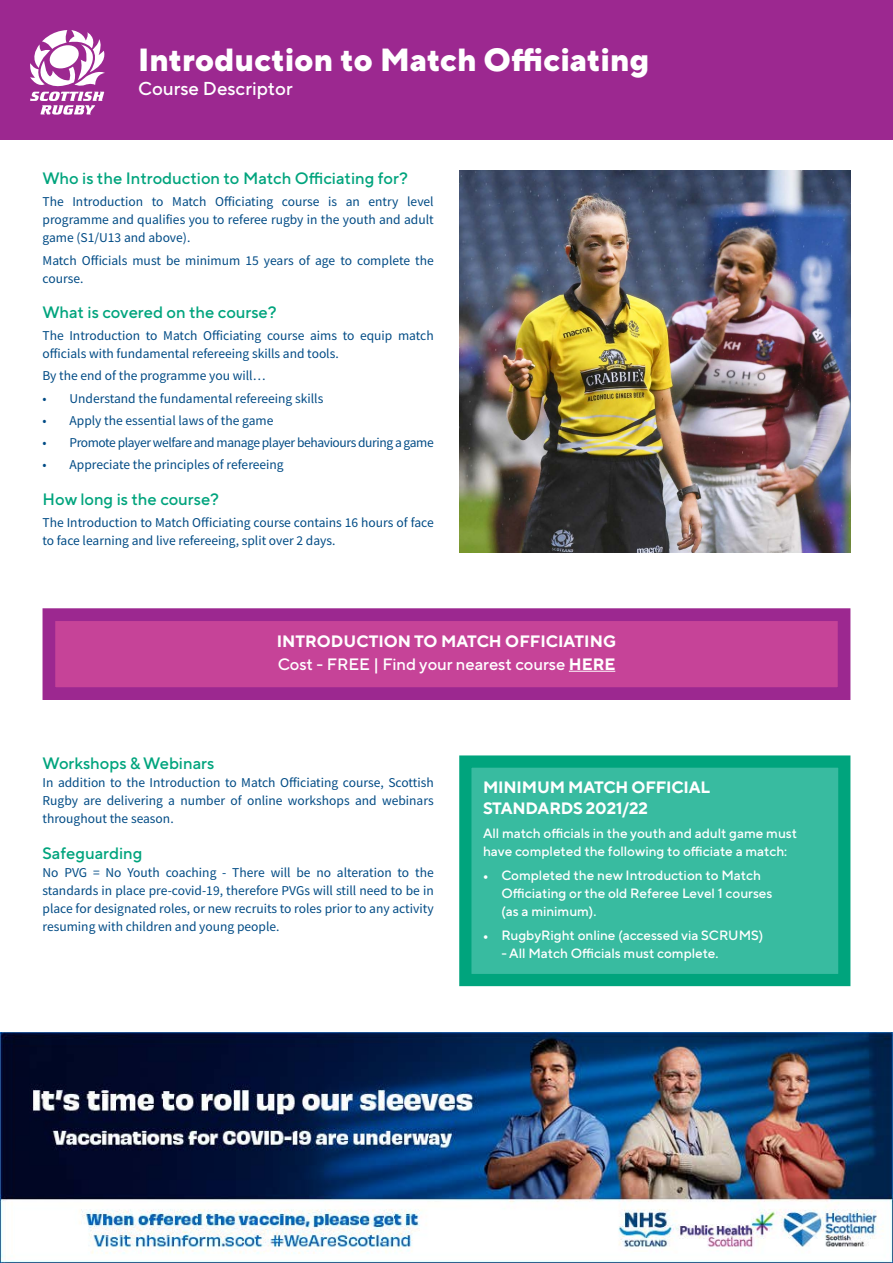
<style>
.page{position:relative;width:893px;height:1263px;background:#fff}
.page>*{position:absolute;margin:0;border:0;box-sizing:border-box;transform-origin:0 0}
.t1{font:800 32.1px "TT Norms Pro";color:#fff}
.t2{font:500 18.75px "TT Norms Pro";color:#fff}
.t3{font:500 16.5px "TT Norms Pro";color:#00a47d}
.t4{font:700 16.5px/22.5px "TT Norms Pro";letter-spacing:-.01em;color:#fff}
.t5{font:13.5px/18px "Source Sans Pro";color:#004b85;text-align:justify}
.t6{font:500 13.5px/18px "TT Norms Pro";color:#fff}
.t7{font:13.5px "Source Sans Pro";letter-spacing:-.03em;color:#004b85}
.s1{font-weight:500}
.s2{font-family:"Minion Pro";font-weight:400}
</style>
<div class="page">
<img style="left:0;top:1033px;width:893px;height:230px">
<img style="left:459px;top:170px;width:391px;height:383px">
<div style="left:0;top:0;width:893px;height:140px;background:#9c2890"></div>
<svg style="left:30px;top:30px;width:75px;height:85px"></svg>
<div style="left:49px;top:615px;width:795px;height:79px;background:#c64398"></div>
<hr style="left:569px;top:671px;width:46px;height:1px;background:#fff">
<div style="left:43px;top:608px;width:807px;height:92px;border:13px solid #9c2890"></div>
<div style="left:465px;top:761px;width:379px;height:219px;background:#38bba0"></div>
<div style="left:459px;top:755px;width:391px;height:231px;border:12px solid #00a47d"></div>
<h1 class="t1" style="left:138px;top:36px;width:512px">Introduction to Match Officiating</h1>
<h2 class="t2" style="left:138px;top:75px;width:156px">Course Descriptor</h2>
<p class="t3" style="left:43px;top:166px;width:367px">Who is the Introduction to Match Officiating for?</p>
<p class="t5" style="left:43px;top:193px;width:393px">The Introduction to Match Officiating course is an entry level programme and qualifies you to referee rugby in the youth and adult game (S1/U13 and above).</p>
<p class="t5" style="left:43px;top:251px;width:393px">Match Officials must be minimum 15 years of age to complete the course.</p>
<p class="t3" style="left:43px;top:300px;width:236px">What is covered on the course?</p>
<p class="t5" style="left:43px;top:327px;width:393px">The Introduction to Match Officiating course aims to equip match officials with fundamental refereeing skills and tools.</p>
<p class="t5" style="left:43px;top:367px;width:225px">By the end of the programme you will…</p>
<p class="t5" style="left:43px;top:389px;width:282px">• Understand the fundamental refereeing skills</p>
<p class="t5" style="left:43px;top:411px;width:232px">• Apply the essential laws of the game</p>
<p class="t7" style="left:43px;top:434px;width:393px">• Promote player welfare and manage player behaviours during a game</p>
<p class="t5" style="left:43px;top:456px;width:243px">• Appreciate the principles of refereeing</p>
<p class="t3" style="left:43px;top:487px;width:178px">How long is the course?</p>
<p class="t5" style="left:43px;top:513px;width:393px">The Introduction to Match Officiating course contains 16 hours of face to face learning and live refereeing, split over 2 days.</p>
<p class="t4" style="left:277px;top:629px;width:341px">INTRODUCTION TO MATCH OFFICIATING<br><span class="s1">Cost - FREE | Find your nearest course</span> HERE</p>
<p class="t3" style="left:43px;top:752px;width:173px">Workshops &amp; Webinars</p>
<p class="t5" style="left:43px;top:774px;width:393px">In addition to the Introduction to Match Officiating course, Scottish Rugby are delivering a number of online workshops and webinars throughout the season.</p>
<p class="t3" style="left:43px;top:841px;width:101px">Safeguarding</p>
<p class="t5" style="left:43px;top:863px;width:393px">No PVG = No Youth coaching - There will be no alteration to the standards in place pre-covid-19, therefore PVGs will still need to be in place for designated roles, or new recruits to roles prior to any activity resuming with children and young people.</p>
<p class="t4" style="left:483px;top:776px;width:229px;line-height:21px">MINIMUM MATCH OFFICIAL<br>STANDARDS 2021/22</p>
<p class="t6" style="left:483px;top:823px;width:316px">All match officials in the youth and adult game must have completed the following to officiate a match:</p>
<p class="t6" style="left:501px;top:865px;width:272px;text-indent:-18px"><span class="s2">•</span> Completed the new Introduction to Match<br>Officiating or the old Referee Level 1 courses (as a minimum).</p>
<p class="t6" style="left:483px;top:925px;width:282px"><span class="s2">•</span> RugbyRight online (accessed via SCRUMS)</p>
<p class="t6" style="left:501px;top:943px;width:219px">- All Match Officials must complete.</p>
</div>
